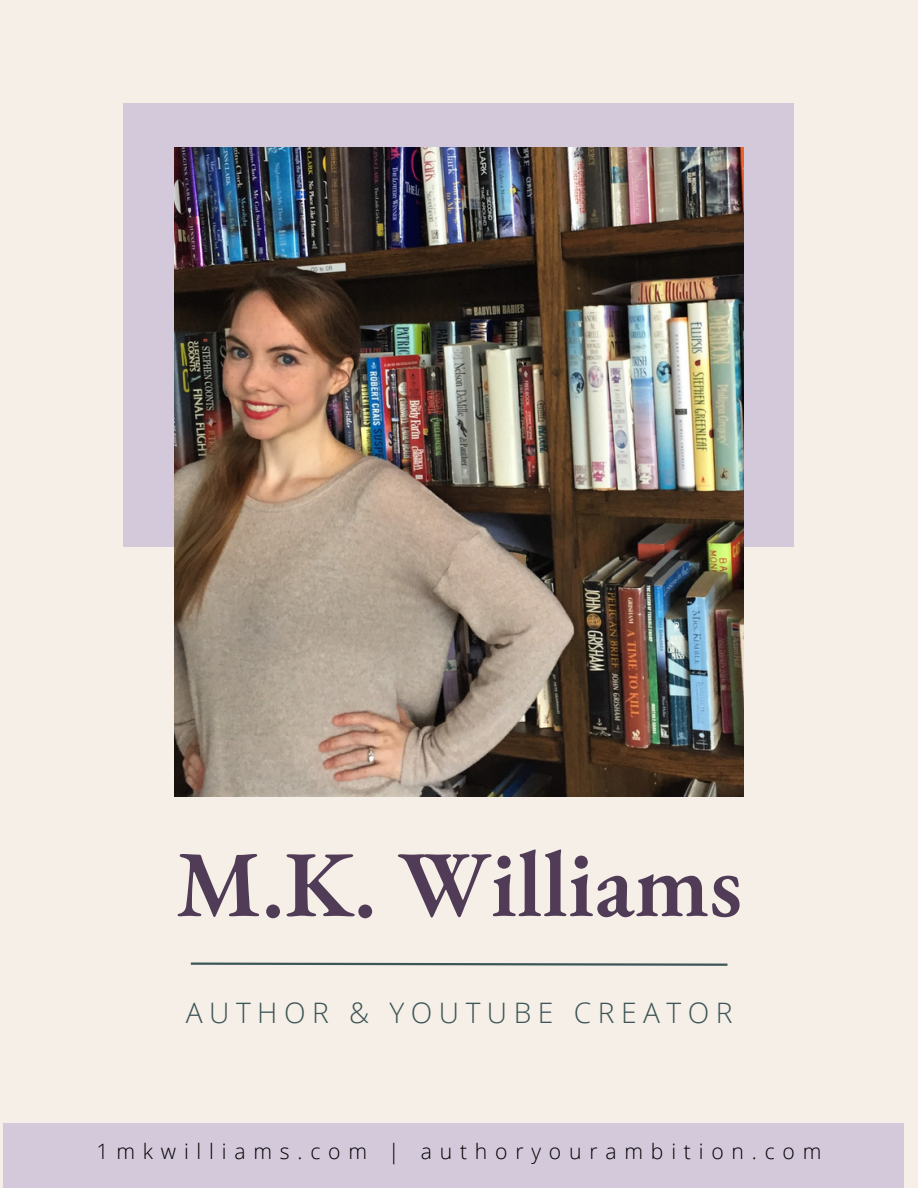
<style>
.page{position:relative;width:918px;height:1188px;background:#f6efe7}
.page>*{position:absolute;margin:0;border:0;box-sizing:border-box;transform-origin:0 0}
.t1{font:600 94.2px "EB Garamond";color:#503c56}
.t2{font:300 28.2px "Open Sans";letter-spacing:.23em;color:#3c5556}
.t3{font:300 21.15px "Open Sans";letter-spacing:.37em;color:#000}
</style>
<div class="page">
<svg style="left:190px;top:962px;width:538px;height:4px"></svg>
<div style="left:123px;top:103px;width:671px;height:443px;background:#d4c8db"></div>
<img style="left:175px;top:147px;width:569px;height:650px">
<div style="left:4px;top:1124px;width:900px;height:64px;background:#d4c8db"></div>
<h1 class="t1" style="left:176px;top:821px;width:568px">M.K. Williams</h1>
<h2 class="t2" style="left:186px;top:993px;width:548px">AUTHOR &amp; YOUTUBE CREATOR</h2>
<p class="t3" style="left:97px;top:1137px;width:726px">1mkwilliams.com | authoryourambition.com</p>
</div>
